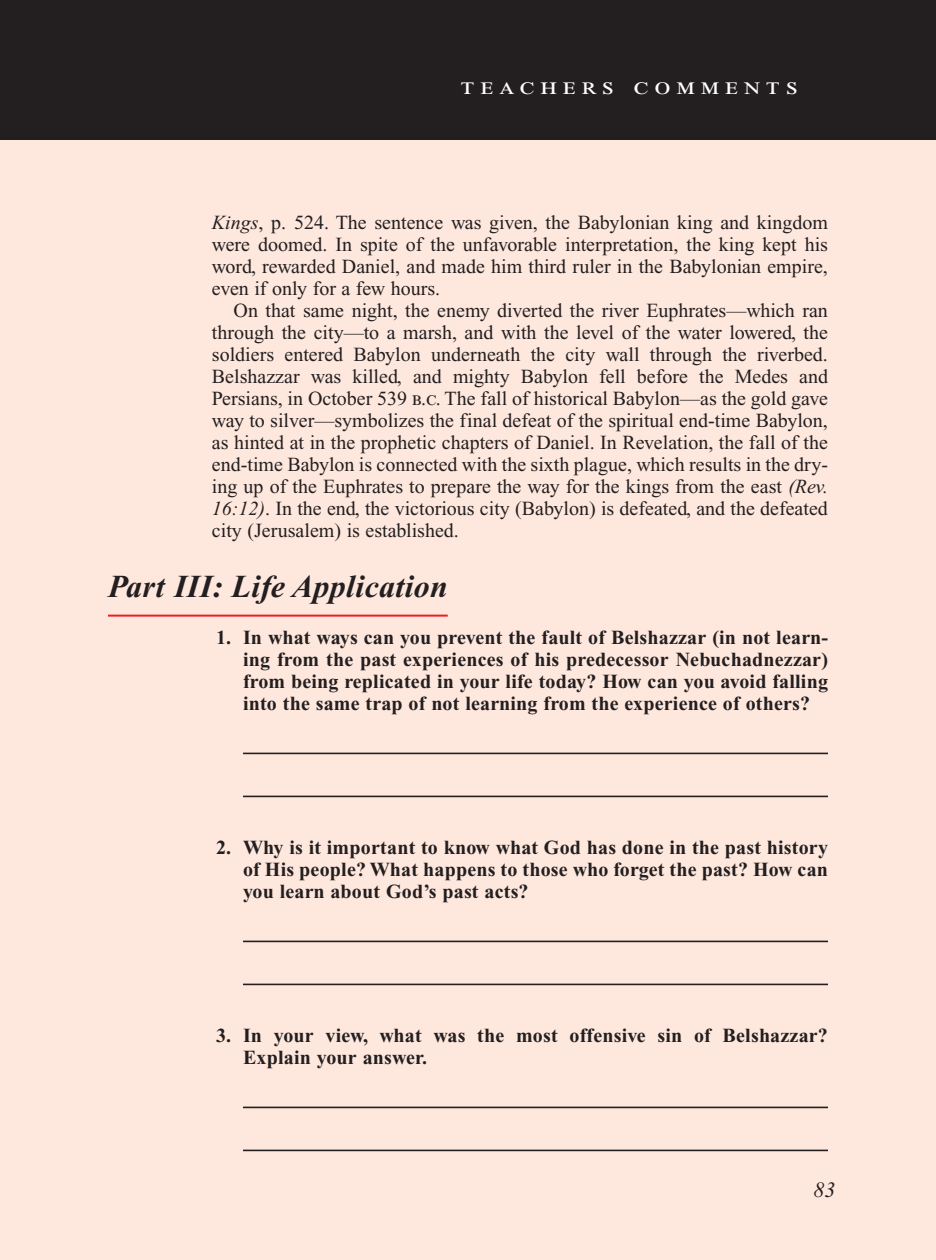
<style>
.page{position:relative;width:936px;height:1260px;background:#fff}
.page>*{position:absolute;margin:0;border:0;box-sizing:border-box;transform-origin:0 0}
.Main_Head_Teachers_C{font:italic 700 32px "Times New Roman PS Std";letter-spacing:.01em;color:#231f20}
.Teachers_Comments_He{font:24px "Times New Roman PS Std";letter-spacing:.2em;color:#fff;scale:1.2 1}
.PageNumbers{font:italic 22px "Times New Roman PS Std";color:#231f20}
.Objectives_Body_Text{font:20px/22px "Times New Roman PS Std";color:#231f20}
.LifeApplication{font:700 20px/22px "Times New Roman PS Std";letter-spacing:.01em;color:#231f20;text-align:justify}
.s1{font-style:italic}
</style>
<div class="page">
<div style="left:0;top:134px;width:936px;height:1126px;background:#fee7dd"></div>
<hr style="left:108px;top:615px;width:340px;height:2px;background:#ed1c24">
<hr style="left:243px;top:753px;width:585px;height:1px;background:#231f20">
<hr style="left:243px;top:796px;width:585px;height:1px;background:#231f20">
<hr style="left:243px;top:941px;width:585px;height:1px;background:#231f20">
<hr style="left:243px;top:984px;width:585px;height:1px;background:#231f20">
<hr style="left:243px;top:1107px;width:585px;height:1px;background:#231f20">
<hr style="left:243px;top:1150px;width:585px;height:1px;background:#231f20">
<div style="left:0;top:0;width:936px;height:140px;background:#231f20"></div>
<p class="Teachers_Comments_He" style="left:461px;top:73px;width:283px">teachers comments</p>
<p class="Objectives_Body_Text" style="left:212px;top:211px;width:618px"><span class="s1">Kings</span>, p. 524. The sentence was given, the Babylonian king and kingdom were doomed. In spite of the unfavorable interpretation, the king kept his word, rewarded Daniel, and made him third ruler in the Babylonian empire, even if only for a few hours.</p>
<p class="Objectives_Body_Text" style="left:212px;top:299px;width:618px;text-align:justify;text-indent:22px">On that same night, the enemy diverted the river Euphrates—which ran through the city—to a marsh, and with the level of the water lowered, the soldiers entered Babylon underneath the city wall through the riverbed.<br>Belshazzar was killed, and mighty Babylon fell before the Medes and Persians, in October 539 b.c. The fall of historical Babylon—as the gold gave way to silver—symbolizes the final defeat of the spiritual end-time Babylon, as hinted at in the prophetic chapters of Daniel. In Revelation, the fall of the end-time Babylon is connected with the sixth plague, which results in the dry&shy;ing up of the Euphrates to prepare the way for the kings from the east <span class="s1">(Rev.<br>16:12)</span>. In the end, the victorious city (Babylon) is defeated, and the defeated city (Jerusalem) is established.</p>
<p class="Main_Head_Teachers_C" style="left:108px;top:569px;width:342px">Part III: Life Application</p>
<p class="LifeApplication" style="left:243px;top:626px;width:587px;text-indent:-27px">1. In what ways can you prevent the fault of Belshazzar (in not learn&shy;ing from the past experiences of his predecessor Nebuchadnezzar) from being replicated in your life today? How can you avoid falling into the same trap of not learning from the experience of others?</p>
<p class="LifeApplication" style="left:243px;top:836px;width:587px;text-indent:-27px">2. Why is it important to know what God has done in the past history of His people? What happens to those who forget the past? How can you learn about God’s past acts?</p>
<p class="LifeApplication" style="left:243px;top:1024px;width:586px;text-indent:-27px">3. In your view, what was the most offensive sin of Belshazzar?<br>Explain your answer.</p>
<p class="PageNumbers" style="left:813px;top:1178px;width:23px">83</p>
</div>
